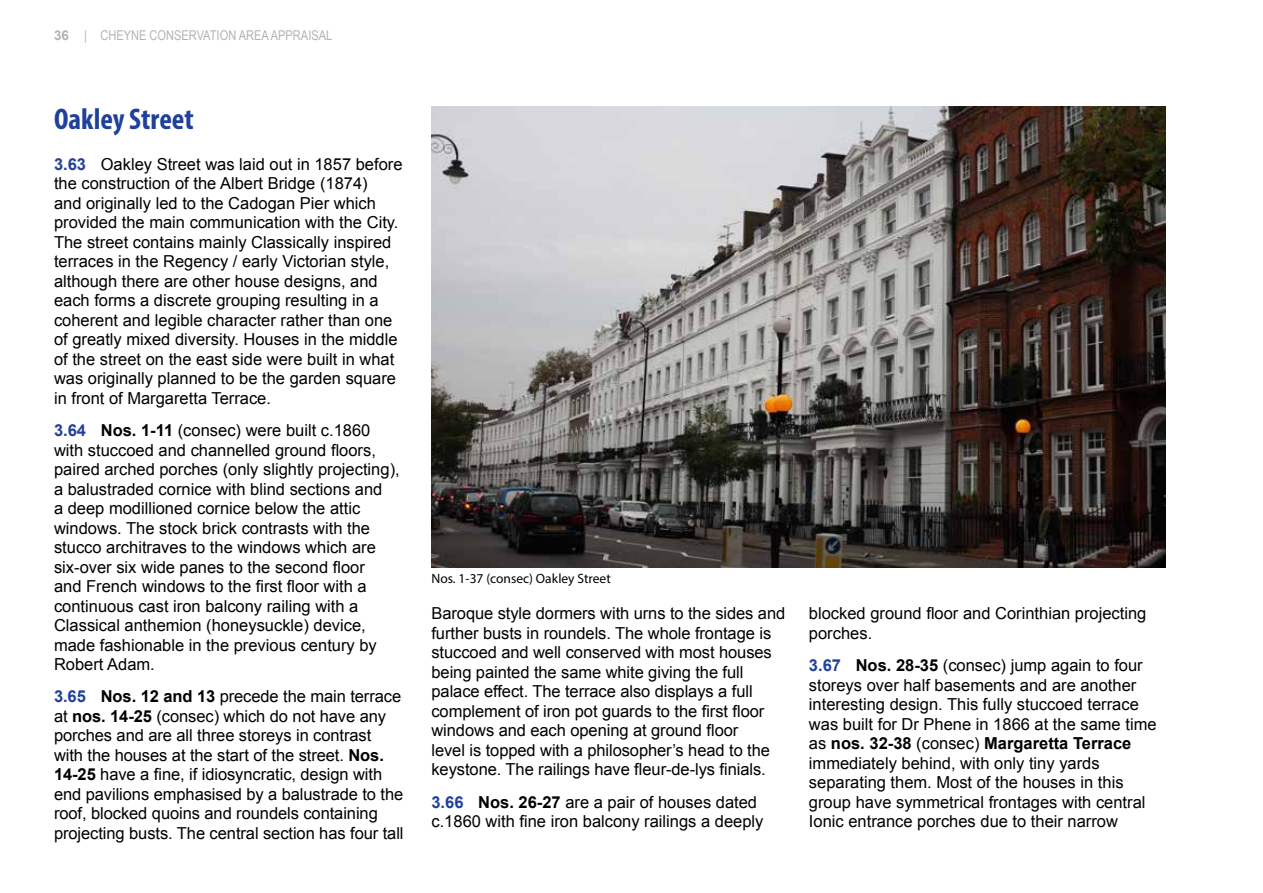
<style>
.page{position:relative;width:1263px;height:893px;background:#fff}
.page>*{position:absolute;margin:0;border:0;box-sizing:border-box;transform-origin:0 0}
.CAA_Sub_Chaper_headi{font:700 condensed 30px "Myriad Pro";color:#20419b}
.t1{font:16.5px/19.5px "Arial";color:#000}
.t2{font:13.5px "Arial Narrow";color:#b1b4b6}
.CAA_Photo___Map_Key{font:13.5px "Myriad Pro";color:#000}
.s1{font-family:"Arial";font-weight:700}
.s2{font-weight:700;color:#20419b}
.s3{font-weight:700}
</style>
<div class="page">
<img style="left:431px;top:106px;width:734px;height:462px">
<p class="t2" style="left:54px;top:25px;width:280px"><span class="s1">36</span> | CHEYNE CONSERVATION AREA APPRAISAL</p>
<p class="CAA_Sub_Chaper_headi" style="left:54px;top:100px;width:141px">Oakley Street</p>
<p class="t1" style="left:54px;top:155px;width:350px"><span class="s2">3.63</span> Oakley Street was laid out in 1857 before the construction of the Albert Bridge (1874)<br>and originally led to the Cadogan Pier which provided the main communication with the City.<br>The street contains mainly Classically inspired terraces in the Regency / early Victorian style, although there are other house designs, and each forms a discrete grouping resulting in a coherent and legible character rather than one of greatly mixed diversity. Houses in the middle of the street on the east side were built in what was originally planned to be the garden square in front of Margaretta Terrace.</p>
<p class="t1" style="left:54px;top:421px;width:347px"><span class="s2">3.64</span> <span class="s3">Nos. 1-11</span> (consec) were built c.1860 with stuccoed and channelled ground floors, paired arched porches (only slightly projecting), a balustraded cornice with blind sections and<br>a deep modillioned cornice below the attic windows. The stock brick contrasts with the stucco architraves to the windows which are six-over six wide panes to the second floor<br>and French windows to the first floor with a continuous cast iron balcony railing with a Classical anthemion (honeysuckle) device, made fashionable in the previous century by Robert Adam.</p>
<p class="t1" style="left:54px;top:687px;width:351px"><span class="s2">3.65</span> <span class="s3">Nos. 12 and 13</span> precede the main terrace at <span class="s3">nos. 14-25</span> (consec) which do not have any porches and are all three storeys in contrast with the houses at the start of the street. <span class="s3">Nos.<br>14-25</span> have a fine, if idiosyncratic, design with end pavilions emphasised by a balustrade to the roof, blocked quoins and roundels containing projecting busts. The central section has four tall</p>
<p class="CAA_Photo___Map_Key" style="left:431px;top:571px;width:181px">Nos. 1-37 (consec) Oakley Street</p>
<p class="t1" style="left:431px;top:604px;width:355px">Baroque style dormers with urns to the sides and further busts in roundels. The whole frontage is stuccoed and well conserved with most houses being painted the same white giving the full palace effect. The terrace also displays a full complement of iron pot guards to the first floor windows and each opening at ground floor<br>level is topped with a philosopher’s head to the keystone. The railings have fleur-de-lys finials.</p>
<p class="t1" style="left:431px;top:792px;width:333px"><span class="s2">3.66</span> <span class="s3">Nos. 26-27</span> are a pair of houses dated c.1860 with fine iron balcony railings a deeply</p>
<p class="t1" style="left:809px;top:604px;width:339px">blocked ground floor and Corinthian projecting porches.</p>
<p class="t1" style="left:809px;top:656px;width:349px"><span class="s2">3.67</span> <span class="s3">Nos. 28-35</span> (consec) jump again to four storeys over half basements and are another interesting design. This fully stuccoed terrace was built for Dr Phene in 1866 at the same time as <span class="s3">nos. 32-38</span> (consec) <span class="s3">Margaretta Terrace </span>immediately behind, with only tiny yards separating them. Most of the houses in this group have symmetrical frontages with central Ionic entrance porches due to their narrow</p>
</div>
